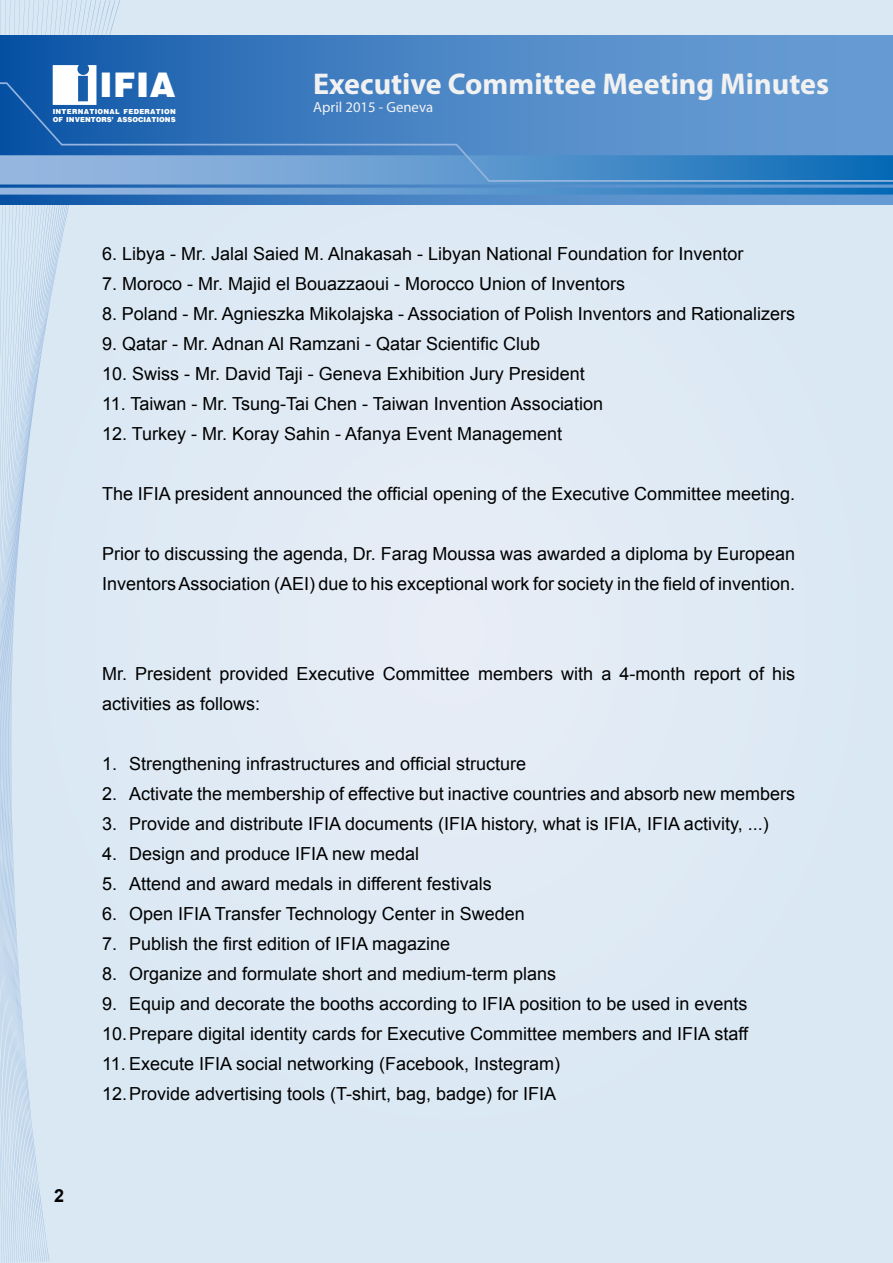
<style>
.page{position:relative;width:893px;height:1263px;background:#dde9f4}
.page>*{position:absolute;margin:0;border:0;box-sizing:border-box;transform-origin:0 0}
.t1{font:900 36.3px "Arena";color:#fff}
.t2{font:700 30.15px "Myriad Pro";color:#f1f1f2}
.t3{font:18px/30px "Arial";color:#000}
.t4{font:700 18px "Arial";color:#000}
.t5{font:14.7px "Myriad Pro";color:#f1f1f2}
.t6{font:900 7.35px/8.9px "Arena";letter-spacing:.02em;color:#fff}
</style>
<div class="page">
<svg style="left:0;top:0;width:120px;height:1263px"></svg>
<svg style="left:0;top:36px;width:893px;height:168px"></svg>
<svg style="left:0;top:182px;width:893px;height:13px"></svg>
<svg style="left:0;top:82px;width:893px;height:100px"></svg>
<svg style="left:53px;top:65px;width:43px;height:40px"></svg>
<h1 class="t1" style="left:100px;top:67px;width:78px">IFIA</h1>
<p class="t6" style="left:53px;top:107px;width:125px">INTERNATIONAL FEDERATION<br>OF INVENTORS’ ASSOCIATIONS</p>
<h2 class="t2" style="left:313px;top:64px;width:517px">Executive Committee Meeting Minutes</h2>
<p class="t5" style="left:313px;top:98px;width:121px">April 2015 - Geneva</p>
<p class="t3" style="left:102px;top:239px;width:643px">6. Libya - Mr. Jalal Saied M. Alnakasah - Libyan National Foundation for Inventor</p>
<p class="t3" style="left:102px;top:269px;width:525px">7. Moroco - Mr. Majid el Bouazzaoui - Morocco Union of Inventors</p>
<p class="t3" style="left:102px;top:299px;width:695px">8. Poland - Mr. Agnieszka Mikolajska - Association of Polish Inventors and Rationalizers</p>
<p class="t3" style="left:102px;top:329px;width:440px">9. Qatar - Mr. Adnan Al Ramzani - Qatar Scientific Club</p>
<p class="t3" style="left:102px;top:359px;width:484px">10. Swiss - Mr. David Taji - Geneva Exhibition Jury President</p>
<p class="t3" style="left:102px;top:389px;width:502px">11. Taiwan - Mr. Tsung-Tai Chen - Taiwan Invention Association</p>
<p class="t3" style="left:102px;top:419px;width:462px">12. Turkey - Mr. Koray Sahin - Afanya Event Management</p>
<p class="t3" style="left:102px;top:479px;width:695px">The IFIA president announced the official opening of the Executive Committee meeting.</p>
<p class="t3" style="left:102px;top:539px;width:695px">Prior to discussing the agenda, Dr. Farag Moussa was awarded a diploma by European<br>Inventors Association (AEI) due to his exceptional work for society in the field of invention.</p>
<p class="t3" style="left:102px;top:659px;width:695px">Mr. President provided Executive Committee members with a 4-month report of his activities as follows:</p>
<p class="t4" style="left:54px;top:1183px;width:12px">2</p>
<p class="t3" style="left:102px;top:749px;width:426px">1. Strengthening infrastructures and official structure</p>
<p class="t3" style="left:102px;top:779px;width:695px">2. Activate the membership of effective but inactive countries and absorb new members</p>
<p class="t3" style="left:102px;top:809px;width:668px">3. Provide and distribute IFIA documents (IFIA history, what is IFIA, IFIA activity, ...)</p>
<p class="t3" style="left:102px;top:839px;width:319px">4. Design and produce IFIA new medal</p>
<p class="t3" style="left:102px;top:869px;width:391px">5. Attend and award medals in different festivals</p>
<p class="t3" style="left:102px;top:899px;width:424px">6. Open IFIA Transfer Technology Center in Sweden</p>
<p class="t3" style="left:102px;top:929px;width:350px">7. Publish the first edition of IFIA magazine</p>
<p class="t3" style="left:102px;top:959px;width:456px">8. Organize and formulate short and medium-term plans</p>
<p class="t3" style="left:102px;top:989px;width:647px">9. Equip and decorate the booths according to IFIA position to be used in events<br>10.Prepare digital identity cards for Executive Committee members and IFIA staff</p>
<p class="t3" style="left:102px;top:1049px;width:460px">11. Execute IFIA social networking (Facebook, Instegram)<br>12.Provide advertising tools (T-shirt, bag, badge) for IFIA</p>
</div>
